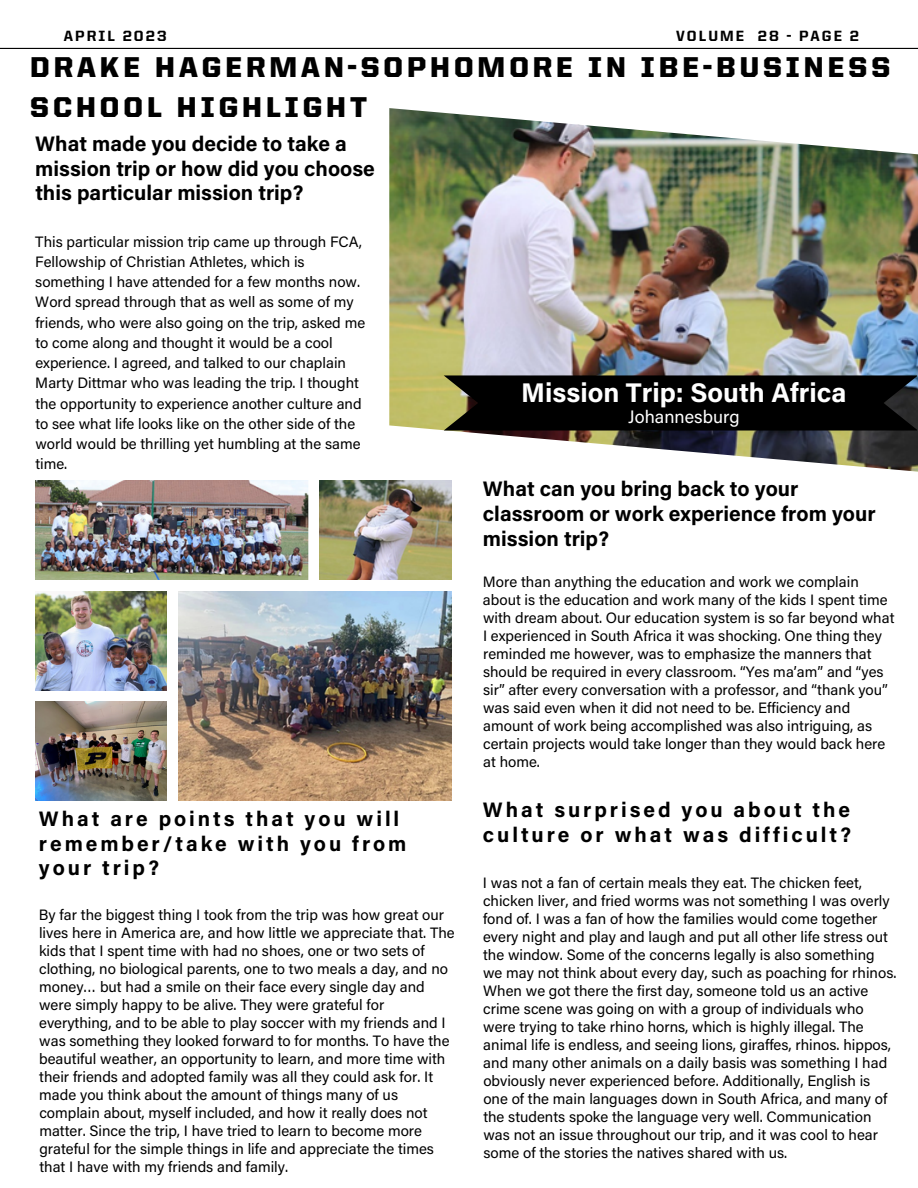
<style>
.page{position:relative;width:918px;height:1188px;background:#fff}
.page>*{position:absolute;margin:0;border:0;box-sizing:border-box;transform-origin:0 0}
.t1{font:900 28.8px "United Sans Reg";letter-spacing:.14em;color:#000}
.t2{font:700 27px "Acumin Pro";color:#fff}
.t3{font:700 21px/24.8px "Acumin Pro";color:#000}
.t4{font:700 21px/24.8px "Acumin Pro";letter-spacing:.14em;color:#000}
.t5{font:18px "Acumin Pro";color:#fff}
.t6{font:15px/18px "Acumin Pro";color:#000}
.t7{font:800 14.85px "United Sans Reg";letter-spacing:.14em;color:#000}
</style>
<div class="page">
<hr style="left:0;top:48px;width:918px;height:1px;background:#000">
<img style="left:389px;top:108px;width:529px;height:364px">
<svg style="left:444px;top:375px;width:473px;height:56px;background:#090907"></svg>
<img style="left:320px;top:481px;width:132px;height:99px">
<img style="left:35px;top:481px;width:274px;height:99px">
<img style="left:35px;top:591px;width:132px;height:99px">
<img style="left:178px;top:591px;width:274px;height:209px">
<img style="left:35px;top:701px;width:132px;height:99px">
<p class="t7" style="left:64px;top:30px;width:104px">APRIL 2023</p>
<p class="t7" style="left:676px;top:30px;width:184px">VOLUME 28 - PAGE 2</p>
<p class="t1" style="left:30px;top:55px;width:862px">DRAKE HAGERMAN-SOPHOMORE IN IBE-BUSINESS</p>
<h2 class="t1" style="left:30px;top:95px;width:338px">SCHOOL HIGHLIGHT</h2>
<h3 class="t3" style="left:35px;top:134px;width:341px">What made you decide to take a mission trip or how did you choose this particular mission trip?</h3>
<p class="t6" style="left:35px;top:233px;width:331px;line-height:20.2px">This particular mission trip came up through FCA, Fellowship of Christian Athletes, which is something I have attended for a few months now.<br>Word spread through that as well as some of my friends, who were also going on the trip, asked me to come along and thought it would be a cool experience. I agreed, and talked to our chaplain</p>
<p class="t6" style="left:35px;top:375px;width:328px;line-height:20.2px">Marty Dittmar who was leading the trip. I thought the opportunity to experience another culture and to see what life looks like on the other side of the world would be thrilling yet humbling at the same time.</p>
<p class="t2" style="left:521px;top:383px;width:327px">Mission Trip: South Africa</p>
<p class="t5" style="left:628px;top:410px;width:113px">Johannesburg</p>
<h3 class="t4" style="left:39px;top:809px;width:369px">What are points that you will remember/take with you from your trip?</h3>
<p class="t6" style="left:39px;top:908px;width:417px">By far the biggest thing I took from the trip was how great our lives here in America are, and how little we appreciate that. The kids that I spent time with had no shoes, one or two sets of clothing, no biological parents, one to two meals a day, and no money… but had a smile on their face every single day and were simply happy to be alive. They were grateful for everything, and to be able to play soccer with my friends and I was something they looked forward to for months. To have the beautiful weather, an opportunity to learn, and more time with their friends and adopted family was all they could ask for. It made you think about the amount of things many of us complain about, myself included, and how it really does not matter. Since the trip, I have tried to learn to become more grateful for the simple things in life and appreciate the times that I have with my friends and family.</p>
<h3 class="t3" style="left:483px;top:479px;width:394px">What can you bring back to your classroom or work experience from your mission trip?</h3>
<p class="t6" style="left:483px;top:575px;width:413px">More than anything the education and work we complain about is the education and work many of the kids I spent time with dream about. Our education system is so far beyond what I experienced in South Africa it was shocking. One thing they reminded me however, was to emphasize the manners that should be required in every classroom. “Yes ma’am” and “yes sir” after every conversation with a professor, and “thank you” was said even when it did not need to be. Efficiency and amount of work being accomplished was also intriguing, as certain projects would take longer than they would back here at home.</p>
<h3 class="t4" style="left:483px;top:800px;width:370px">What surprised you about the culture or what was difficult?</h3>
<p class="t6" style="left:483px;top:875px;width:415px">I was not a fan of certain meals they eat. The chicken feet, chicken liver, and fried worms was not something I was overly fond of. I was a fan of how the families would come together every night and play and laugh and put all other life stress out the window. Some of the concerns legally is also something we may not think about every day, such as poaching for rhinos.<br>When we got there the first day, someone told us an active crime scene was going on with a group of individuals who were trying to take rhino horns, which is highly illegal. The animal life is endless, and seeing lions, giraffes, rhinos. hippos, and many other animals on a daily basis was something I had obviously never experienced before. Additionally, English is one of the main languages down in South Africa, and many of the students spoke the language very well. Communication was not an issue throughout our trip, and it was cool to hear some of the stories the natives shared with us.</p>
</div>
